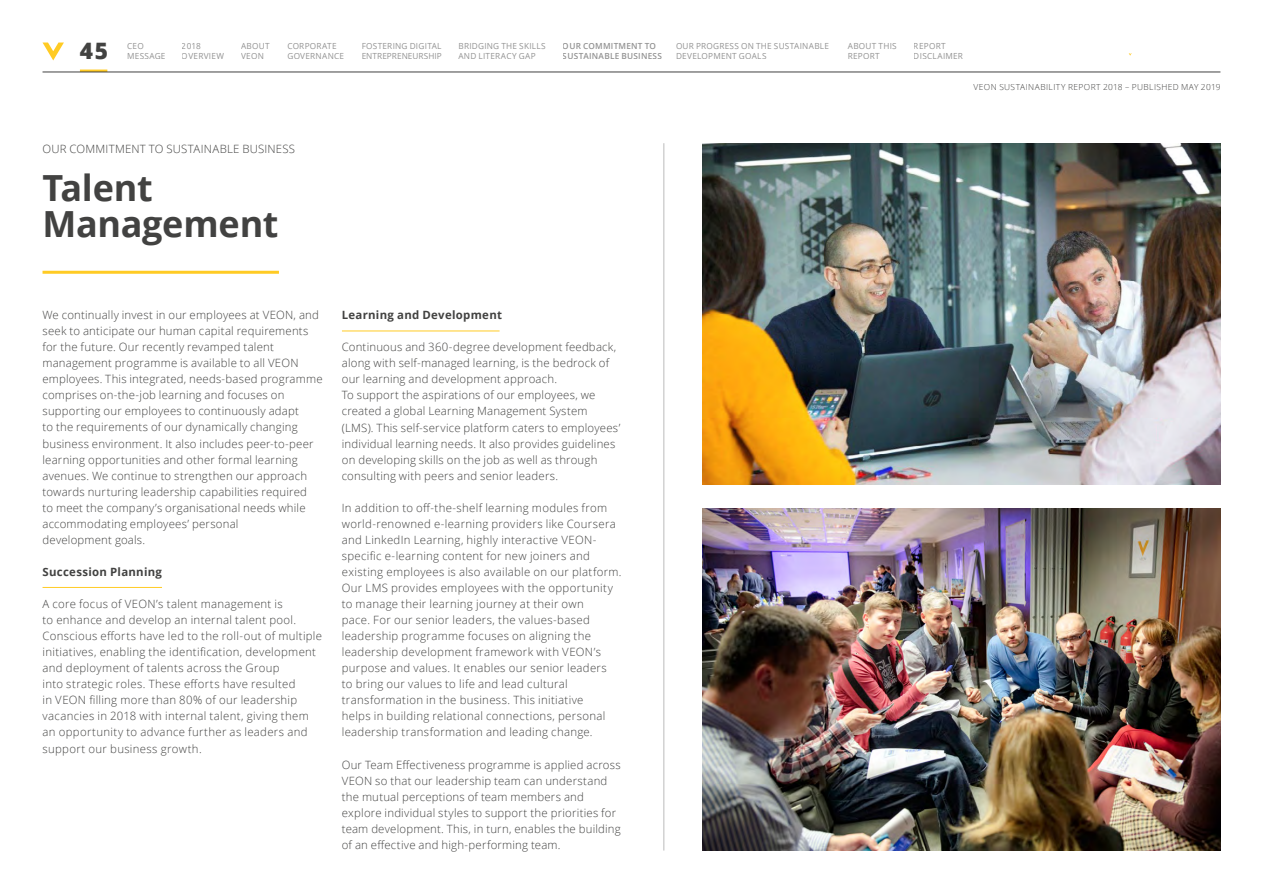
<style>
.page{position:relative;width:1263px;height:893px;background:#fff}
.page>*{position:absolute;margin:0;border:0;box-sizing:border-box;transform-origin:0 0}
.t1{font:700 36px/36px "Open Sans";letter-spacing:-.01em;color:#424241}
.t2{font:800 22.65px "Open Sans";color:#424241}
.t3{font:300 11.4px/16px "Open Sans";letter-spacing:.025em;color:#424241}
.t4{font:700 11.4px "Open Sans";letter-spacing:.025em;color:#424241}
.t5{font:8.4px/9.6px "Open Sans";letter-spacing:.03em;color:#929292}
.t6{font:300 8.4px "Open Sans";letter-spacing:.045em;color:#424241}
.t7{font:600 8.4px "Open Sans";letter-spacing:.03em;color:#929292}
</style>
<div class="page">
<hr style="left:43px;top:271px;width:236px;height:3px;background:#ffcb24">
<hr style="left:342px;top:331px;width:158px;height:1px;background:#ffcb24">
<hr style="left:43px;top:587px;width:119px;height:1px;background:#ffcb24">
<img style="left:702px;top:509px;width:518px;height:342px">
<hr style="left:664px;top:143px;width:1px;height:708px;background:#bcbcbc">
<img style="left:702px;top:143px;width:518px;height:342px">
<svg style="left:43px;top:43px;width:21px;height:17px"></svg>
<hr style="left:80px;top:70px;width:27px;height:2px;background:#ffcb24">
<hr style="left:43px;top:72px;width:1177px;height:1px;background:#424241">
<h2 class="t2" style="left:80px;top:33px;width:30px">45</h2>
<p class="t7" style="left:563px;top:50px;width:101px">SUSTAINABLE BUSINESS</p>
<p class="t5" style="left:127px;top:41px;width:40px">CEO<br>MESSAGE</p>
<p class="t5" style="left:241px;top:41px;width:30px">ABOUT<br>VEON</p>
<p class="t5" style="left:287px;top:41px;width:58px">CORPORATE<br>GOVERNANCE</p>
<p class="t5" style="left:182px;top:41px;width:44px">2018<br>OVERVIEW</p>
<p class="t5" style="left:362px;top:41px;width:82px">FOSTERING DIGITAL<br>ENTREPRENEURSHIP</p>
<p class="t5" style="left:914px;top:41px;width:51px">REPORT<br>DISCLAIMER</p>
<p class="t5" style="left:458px;top:41px;width:89px">BRIDGING THE SKILLS<br>AND LITERACY GAP</p>
<p class="t5" style="left:676px;top:41px;width:155px">OUR PROGRESS ON THE SUSTAINABLE<br>DEVELOPMENT GOALS</p>
<p class="t7" style="left:563px;top:40px;width:95px">OUR COMMITMENT TO</p>
<p class="t5" style="left:848px;top:41px;width:50px">ABOUT THIS<br>REPORT</p>
<p class="t6" style="left:973px;top:81px;width:248px">VEON SUSTAINABILITY REPORT 2018 – PUBLISHED MAY 2019</p>
<p class="t3" style="left:43px;top:140px;width:254px">OUR COMMITMENT TO SUSTAINABLE BUSINESS</p>
<h1 class="t1" style="left:43px;top:169px;width:238px">Talent<br>Management</h1>
<p class="t3" style="left:43px;top:307px;width:282px">We continually invest in our employees at VEON, and seek to anticipate our human capital requirements for the future. Our recently revamped talent management programme is available to all VEON employees. This integrated, needs-based programme comprises on-the-job learning and focuses on supporting our employees to continuously adapt<br>to the requirements of our dynamically changing business environment. It also includes peer-to-peer learning opportunities and other formal learning avenues. We continue to strengthen our approach towards nurturing leadership capabilities required<br>to meet the company’s organisational needs while accommodating employees’ personal<br>development goals.</p>
<p class="t4" style="left:43px;top:564px;width:121px">Succession Planning</p>
<p class="t3" style="left:43px;top:596px;width:281px">A core focus of VEON’s talent management is<br>to enhance and develop an internal talent pool.<br>Conscious efforts have led to the roll-out of multiple initiatives, enabling the identification, development and deployment of talents across the Group<br>into strategic roles. These efforts have resulted<br>in VEON filling more than 80% of our leadership vacancies in 2018 with internal talent, giving them an opportunity to advance further as leaders and support our business growth.</p>
<p class="t4" style="left:342px;top:307px;width:162px">Learning and Development</p>
<p class="t3" style="left:342px;top:339px;width:280px">Continuous and 360-degree development feedback, along with self-managed learning, is the bedrock of our learning and development approach.<br>To support the aspirations of our employees, we created a global Learning Management System (LMS). This self-service platform caters to employees’ individual learning needs. It also provides guidelines on developing skills on the job as well as through consulting with peers and senior leaders.</p>
<p class="t3" style="left:342px;top:499px;width:281px">In addition to off-the-shelf learning modules from world-renowned e-learning providers like Coursera and LinkedIn Learning, highly interactive VEON&shy;specific e-learning content for new joiners and existing employees is also available on our platform.<br>Our LMS provides employees with the opportunity to manage their learning journey at their own<br>pace. For our senior leaders, the values-based leadership programme focuses on aligning the leadership development framework with VEON’s purpose and values. It enables our senior leaders<br>to bring our values to life and lead cultural transformation in the business. This initiative<br>helps in building relational connections, personal leadership transformation and leading change.</p>
<p class="t3" style="left:342px;top:756px;width:280px">Our Team Effectiveness programme is applied across VEON so that our leadership team can understand the mutual perceptions of team members and explore individual styles to support the priorities for team development. This, in turn, enables the building of an effective and high-performing team.</p>
</div>
